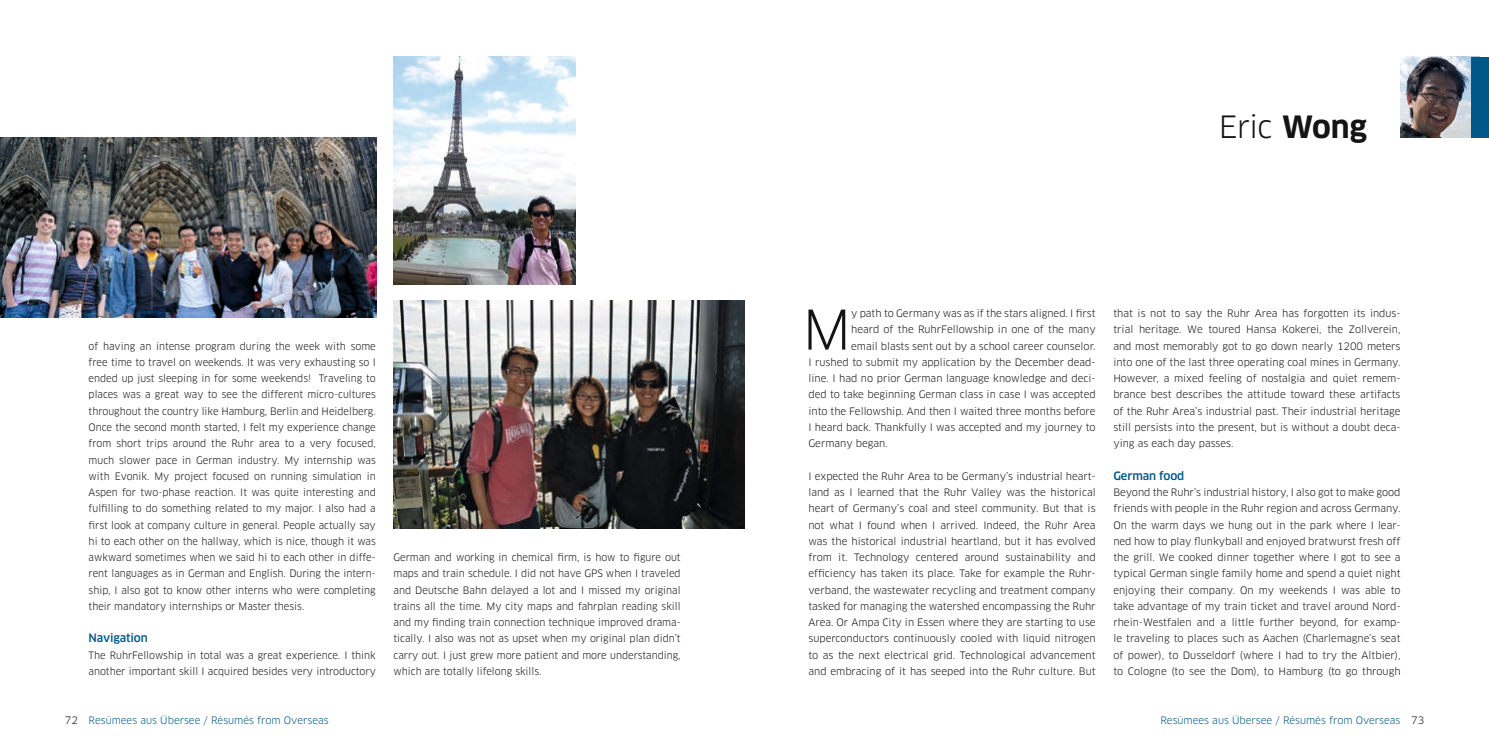
<style>
.page{position:relative;width:1489px;height:745px;background:#fff}
.page>*{position:absolute;margin:0;border:0;box-sizing:border-box;transform-origin:0 0}
.Copy_Initial{font:53.38px "Clan OT";color:#131413}
.Headline_dünn{font:30px "Clan OT";color:#131413}
.Zwischenzeile{font:500 11.25px "Clan OT";letter-spacing:-.01em;color:#005888}
.Copy{font:10px/16.2px "Clan OT";color:#131413;text-align:justify}
.Copy_Initial-2{font:10px "Clan OT";color:#131413}
.t1{font:10px "Clan OT";color:#005888}
.s1{font-weight:700}
.s2{color:#131413}
</style>
<div class="page">
<img style="left:0;top:137px;width:376px;height:180px">
<img style="left:393px;top:300px;width:351px;height:228px">
<img style="left:393px;top:57px;width:182px;height:227px">
<img style="left:1400px;top:57px;width:70px;height:80px">
<div style="left:1470px;top:57px;width:18px;height:80px;background:#005888"></div>
<p class="Copy" style="left:89px;top:337px;width:289px">of having an intense program during the week with some free time to travel on weekends. It was very exhausting so I ended up just sleeping in for some weekends! Traveling to places was a great way to see the different micro-cultures throughout the country like Hamburg, Berlin and Heidelberg.</p>
<p class="Copy" style="left:89px;top:419px;width:289px">Once the second month started, I felt my experience change from short trips around the Ruhr area to a very focused, much slower pace in German industry. My internship was with Evonik. My project focused on running simulation in Aspen for two-phase reaction. It was quite interesting and fulfilling to do something related to my major. I also had a first look at company culture in general. People actually say hi to each other on the hallway, which is nice, though it was awkward sometimes when we said hi to each other in diffe&shy;rent languages as in German and English. During the intern&shy;ship, I also got to know other interns who were completing their mandatory internships or Master thesis.</p>
<p class="Zwischenzeile" style="left:89px;top:631px;width:61px">Navigation</p>
<p class="Copy" style="left:89px;top:646px;width:289px">The RuhrFellowship in total was a great experience. I think another important skill I acquired besides very introductory</p>
<p class="Copy" style="left:393px;top:549px;width:289px">German and working in chemical firm, is how to figure out maps and train schedule. I did not have GPS when I traveled and Deutsche Bahn delayed a lot and I missed my original trains all the time. My city maps and fahrplan reading skill and my finding train connection technique improved drama&shy;tically. I also was not as upset when my original plan didn’t carry out. I just grew more patient and more understanding, which are totally lifelong skills.</p>
<p class="Headline_dünn" style="left:1218px;top:109px;width:150px">Eric <span class="s1">Wong</span></p>
<p class="Copy_Initial" style="left:802px;top:298px;width:50px">M</p>
<p class="Copy_Initial-2" style="left:851px;top:307px;width:246px">y path to Germany was as if the stars aligned. I first</p>
<p class="Copy_Initial-2" style="left:851px;top:323px;width:246px">heard of the RuhrFellowship in one of the many</p>
<p class="Copy_Initial-2" style="left:851px;top:340px;width:246px">email blasts sent out by a school career counselor.</p>
<p class="Copy_Initial-2" style="left:808px;top:356px;width:289px">I rushed to submit my application by the December dead-</p>
<p class="Copy_Initial-2" style="left:808px;top:372px;width:289px">line. I had no prior German language knowledge and deci-</p>
<p class="Copy_Initial-2" style="left:808px;top:388px;width:289px">ded to take beginning German class in case I was accepted</p>
<p class="Copy_Initial-2" style="left:808px;top:405px;width:288px">into the Fellowship. And then I waited three months before</p>
<p class="Copy_Initial-2" style="left:808px;top:421px;width:288px">I heard back. Thankfully I was accepted and my journey to</p>
<p class="Copy_Initial-2" style="left:808px;top:437px;width:81px">Germany began.</p>
<p class="Copy" style="left:808px;top:467px;width:289px">I expected the Ruhr Area to be Germany’s industrial heart&shy;land as I learned that the Ruhr Valley was the historical heart of Germany’s coal and steel community. But that is not what I found when I arrived. Indeed, the Ruhr Area was the historical industrial heartland, but it has evolved from it. Technology centered around sustainability and efficiency has taken its place. Take for example the Ruhr&shy;verband, the wastewater recycling and treatment company tasked for managing the watershed encompassing the Ruhr Area. Or Ampa City in Essen where they are starting to use superconductors continuously cooled with liquid nitrogen to as the next electrical grid. Technological advancement and embracing of it has seeped into the Ruhr culture. But</p>
<p class="Copy" style="left:1113px;top:305px;width:289px">that is not to say the Ruhr Area has forgotten its indus&shy;trial heritage. We toured Hansa Kokerei, the Zollverein, and most memorably got to go down nearly 1200 meters into one of the last three operating coal mines in Germany.<br>However, a mixed feeling of nostalgia and quiet remem&shy;brance best describes the attitude toward these artifacts of the Ruhr Area’s industrial past. Their industrial heritage still persists into the present, but is without a doubt deca&shy;ying as each day passes.</p>
<p class="Zwischenzeile" style="left:1113px;top:468px;width:73px">German food</p>
<p class="Copy" style="left:1113px;top:484px;width:289px">Beyond the Ruhr’s industrial history, I also got to make good friends with people in the Ruhr region and across Germany.<br>On the warm days we hung out in the park where I lear&shy;ned how to play flunkyball and enjoyed bratwurst fresh off the grill. We cooked dinner together where I got to see a typical German single family home and spend a quiet night enjoying their company. On my weekends I was able to take advantage of my train ticket and travel around Nord&shy;rhein-Westfalen and a little further beyond, for examp&shy;le traveling to places such as Aachen (Charlemagne’s seat of power), to Dusseldorf (where I had to try the Altbier), to Cologne (to see the Dom), to Hamburg (to go through</p>
<p class="t1" style="left:65px;top:713px;width:265px"><span class="s2">72</span> Resümees aus Übersee / Résumés from Overseas</p>
<p class="t1" style="left:1160px;top:713px;width:265px">Resümees aus Übersee / Résumés from Overseas <span class="s2">73</span></p>
</div>
